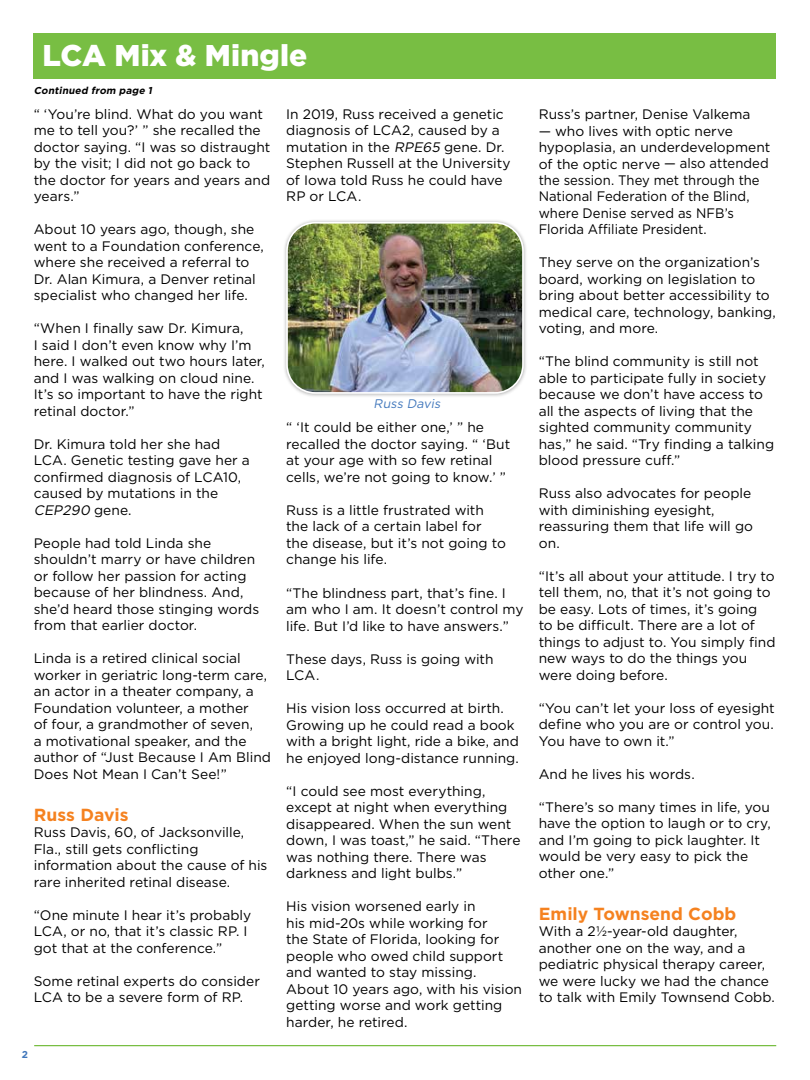
<style>
.page{position:relative;width:810px;height:1080px;background:#fff}
.page>*{position:absolute;margin:0;border:0;box-sizing:border-box;transform-origin:0 0}
.t1{font:900 30px "Gotham";letter-spacing:.005em;color:#fff}
.t2{font:700 17.5px "Gotham";color:#f58220}
.t3{font:13.75px/16.5px "Gotham";color:#000}
.t4{font:italic 12.5px "Gotham";color:#4278bc}
.t5{font:italic 700 10px "Gotham";color:#000}
.t6{font:700 10px "Gotham";color:#4278bc}
.s1{font-style:italic}
</style>
<div class="page">
<div style="left:34px;top:34px;width:742px;height:45px;background:#78be43"></div>
<div style="left:283px;top:218px;width:245px;height:179px;background:#000;opacity:.3"></div>
<img style="left:287px;top:223px;width:236px;height:170px">
<div style="left:286px;top:222px;width:238px;height:172px;border:2px solid #fff;border-radius:28px"></div>
<hr style="left:34px;top:1045px;width:742px;height:1px;background:#78be43">
<h1 class="t1" style="left:42px;top:35px;width:266px">LCA Mix &amp; Mingle</h1>
<p class="t5" style="left:34px;top:84px;width:122px">Continued from page 1</p>
<p class="t3" style="left:34px;top:106px;width:238px">“ ‘You’re blind. What do you want me to tell you?’ ” she recalled the doctor saying. “I was so distraught by the visit; I did not go back to the doctor for years and years and years.”</p>
<p class="t3" style="left:34px;top:221px;width:232px">About 10 years ago, though, she went to a Foundation conference, where she received a referral to<br>Dr. Alan Kimura, a Denver retinal specialist who changed her life.</p>
<p class="t3" style="left:34px;top:320px;width:233px">“When I finally saw Dr. Kimura,<br>I said I don’t even know why I’m here. I walked out two hours later, and I was walking on cloud nine.<br>It’s so important to have the right retinal doctor.”</p>
<p class="t3" style="left:34px;top:436px;width:218px">Dr. Kimura told her she had<br>LCA. Genetic testing gave her a confirmed diagnosis of LCA10, caused by mutations in the<br><span class="s1">CEP290</span> g e n e .</p>
<p class="t3" style="left:34px;top:535px;width:227px">People had told Linda she shouldn’t marry or have children or follow her passion for acting because of her blindness. And, she’d heard those stinging words from that earlier doctor.</p>
<p class="t3" style="left:34px;top:650px;width:239px">Linda is a retired clinical social worker in geriatric long-term care, an actor in a theater company, a<br>Foundation volunteer, a mother<br>of four, a grandmother of seven,<br>a motivational speaker, and the author of “Just Because I Am Blind<br>Does Not Mean I Can’t See!”</p>
<p class="t2" style="left:34px;top:803px;width:96px">Russ Davis</p>
<p class="t3" style="left:34px;top:824px;width:235px">Russ Davis, 60, of Jacksonville,<br>Fla., still gets conflicting information about the cause of his rare inherited retinal disease.</p>
<p class="t3" style="left:34px;top:907px;width:219px">“One minute I hear it’s probably<br>LCA, or no, that it’s classic RP. I got that at the conference.”</p>
<p class="t3" style="left:34px;top:973px;width:228px">Some retinal experts do consider<br>LCA to be a severe form of RP.</p>
<p class="t6" style="left:22px;top:1048px;width:8px">2</p>
<p class="t3" style="left:286px;top:106px;width:226px">In 2019, Russ received a genetic diagnosis of LCA2, caused by a mutation in the <span class="s1">RPE65</span> gene. Dr.<br>Stephen Russell at the University of Iowa told Russ he could have<br>RP or LCA.</p>
<p class="t4" style="left:374px;top:396px;width:71px">Russ Davis</p>
<p class="t3" style="left:286px;top:419px;width:225px">“ ‘It could be either one,’ ” he recalled the doctor saying. “ ‘But at your age with so few retinal cells, we’re not going to know.’ ”</p>
<p class="t3" style="left:286px;top:502px;width:221px">Russ is a little frustrated with the lack of a certain label for the disease, but it’s not going to change his life.</p>
<p class="t3" style="left:286px;top:584px;width:239px">“The blindness part, that’s fine. I am who I am. It doesn’t control my life. But I’d like to have answers.”</p>
<p class="t3" style="left:286px;top:650px;width:209px">These days, Russ is going with<br>LCA.</p>
<p class="t3" style="left:286px;top:700px;width:234px">His vision loss occurred at birth.<br>Growing up he could read a book with a bright light, ride a bike, and he enjoyed long-distance running.</p>
<p class="t3" style="left:286px;top:782px;width:236px">“I could see most everything, except at night when everything disappeared. When the sun went down, I was toast,” he said. “There was nothing there. There was darkness and light bulbs.”</p>
<p class="t3" style="left:286px;top:898px;width:237px">His vision worsened early in<br>his mid-20s while working for<br>the State of Florida, looking for people who owed child support and wanted to stay missing.<br>About 10 years ago, with his vision getting worse and work getting harder, he retired.</p>
<p class="t3" style="left:539px;top:106px;width:213px">Russ’s partner, Denise Valkema</p>
<p class="t3" style="left:539px;top:122px;width:233px">— who lives with optic nerve hypoplasia, an underdevelopment of the optic nerve — also attended the session. They met through the<br>National Federation of the Blind, where Denise served as NFB’s<br>Florida Affiliate President.</p>
<p class="t3" style="left:539px;top:254px;width:239px">They serve on the organization’s board, working on legislation to bring about better accessibility to medical care, technology, banking, voting, and more.</p>
<p class="t3" style="left:539px;top:353px;width:237px">“The blind community is still not able to participate fully in society because we don’t have access to all the aspects of living that the sighted community community has,” he said. “Try finding a talking blood pressure cuff.”</p>
<p class="t3" style="left:539px;top:485px;width:216px">Russ also advocates for people with diminishing eyesight, reassuring them that life will go on.</p>
<p class="t3" style="left:539px;top:568px;width:238px">“It’s all about your attitude. I try to tell them, no, that it’s not going to be easy. Lots of times, it’s going<br>to be difficult. There are a lot of things to adjust to. You simply find new ways to do the things you were doing before.</p>
<p class="t3" style="left:539px;top:700px;width:238px;text-align:justify">“You can’t let your loss of eyesight define who you are or control you.<br>You have to own it.”</p>
<p class="t3" style="left:539px;top:766px;width:158px">And he lives his words.</p>
<p class="t3" style="left:539px;top:799px;width:234px">“There’s so many times in life, you have the option to laugh or to cry, and I’m going to pick laughter. It would be very easy to pick the other one.”</p>
<p class="t2" style="left:539px;top:902px;width:199px">Emily Townsend Cobb</p>
<p class="t3" style="left:539px;top:923px;width:238px">With a 2½-year-old daughter, another one on the way, and a pediatric physical therapy career, we were lucky we had the chance to talk with Emily Townsend Cobb.</p>
</div>
